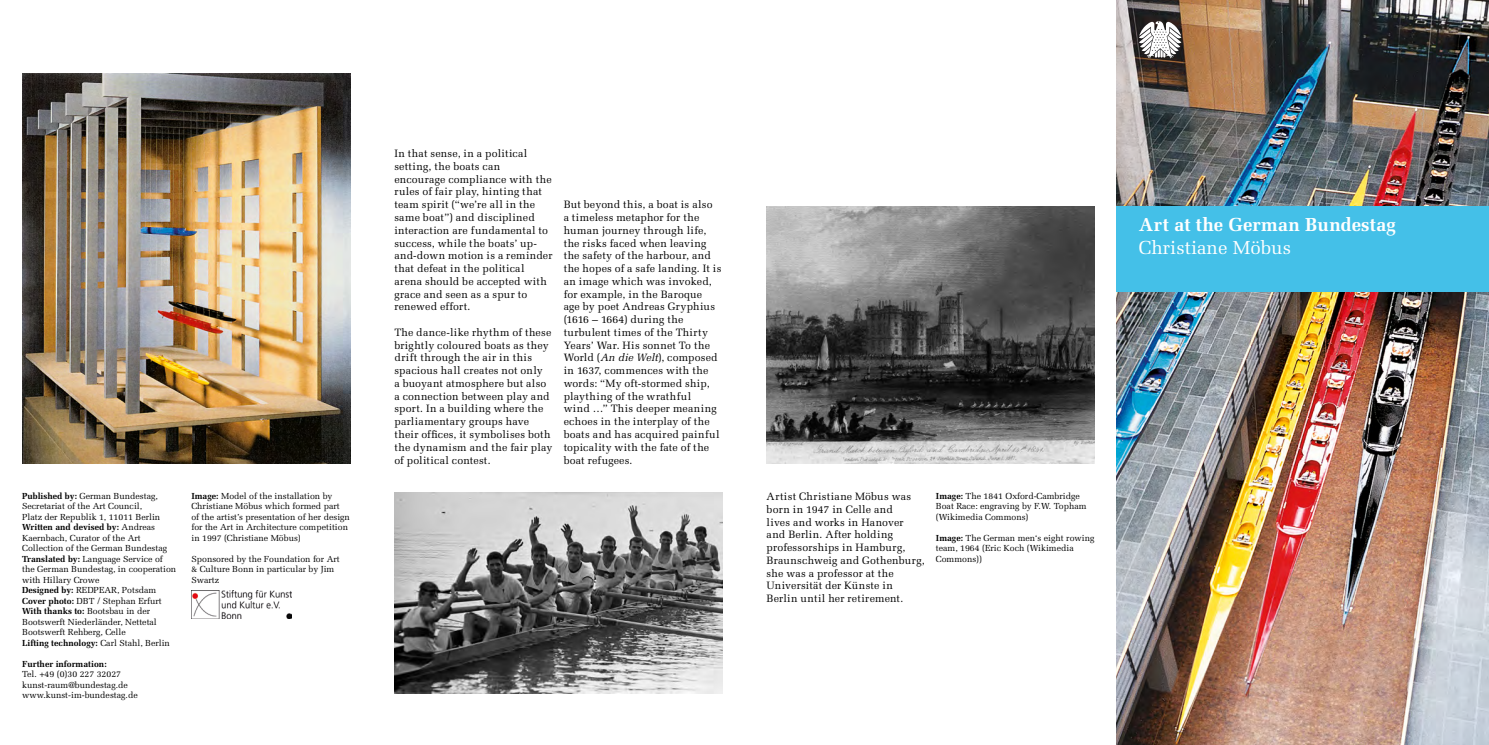
<style>
.page{position:relative;width:1489px;height:745px;background:#fff}
.page>*{position:absolute;margin:0;border:0;box-sizing:border-box;transform-origin:0 0}
.t1{font:700 18.75px "Melior LT Pro";letter-spacing:.005em;color:#fff}
.t2{font:18.75px "Melior LT Pro";color:#fff}
.t3{font:10.62px/12.8px "Melior LT Pro";letter-spacing:.015em;color:#000}
.Bildlegende{font:8.75px/10.5px "Melior LT Pro";color:#000}
.Bildlegende-2{font:700 8.75px "Melior LT Pro";color:#000}
.s1{font-weight:700}
.s2{font-weight:400}
.s3{font-style:italic}
</style>
<div class="page">
<img style="left:1116px;top:0;width:372px;height:744px">
<img style="left:766px;top:206px;width:328px;height:257px">
<img style="left:394px;top:492px;width:328px;height:200px">
<img style="left:22px;top:73px;width:328px;height:390px">
<div style="left:1116px;top:207px;width:372px;height:85px;background:#44c0e8"></div>
<img style="left:191px;top:590px;width:100px;height:28px">
<svg style="left:1138px;top:21px;width:43px;height:37px"></svg>
<p class="Bildlegende" style="left:22px;top:490px;width:137px"><span class="s1">Published by:</span> German Bundestag,</p>
<p class="Bildlegende" style="left:22px;top:500px;width:122px">Secretariat of the Art Council,</p>
<p class="Bildlegende" style="left:22px;top:511px;width:140px">Platz der Republik 1, 11011 Berlin</p>
<p class="Bildlegende" style="left:22px;top:521px;width:146px"><span class="s1">Written and devised by:</span> Andreas<br>Kaernbach, Curator of the Art<br>Collection of the German Bundestag</p>
<p class="Bildlegende" style="left:22px;top:553px;width:156px"><span class="s1">Translated by:</span> Language Service of the German Bundestag, in cooperation with Hillary Crowe</p>
<p class="Bildlegende" style="left:22px;top:584px;width:136px"><span class="s1">Designed by:</span> REDPEAR, Potsdam</p>
<p class="Bildlegende" style="left:22px;top:595px;width:141px"><span class="s1">Cover photo:</span> DBT / Stephan Erfurt</p>
<p class="Bildlegende" style="left:22px;top:605px;width:136px"><span class="s1">With thanks to:</span> Bootsbau in der<br>Bootswerft Niederländer, Nettetal</p>
<p class="Bildlegende" style="left:22px;top:626px;width:105px">Bootswerft Rehberg, Celle</p>
<p class="Bildlegende-2" style="left:22px;top:637px;width:149px">Lifting technology: <span class="s2">Carl Stahl, Berlin</span></p>
<p class="Bildlegende-2" style="left:22px;top:658px;width:86px">Further information:</p>
<p class="Bildlegende" style="left:22px;top:668px;width:100px">Tel. +49 (0)30 227 32027</p>
<p class="Bildlegende" style="left:22px;top:679px;width:107px">kunst-raum@bundestag.de</p>
<p class="Bildlegende" style="left:22px;top:689px;width:117px">www.kunst-im-bundestag.de</p>
<p class="Bildlegende" style="left:191px;top:490px;width:142px"><span class="s1">Image:</span> Model of the installation by</p>
<p class="Bildlegende" style="left:191px;top:500px;width:150px">Christiane Möbus which formed part</p>
<p class="Bildlegende" style="left:191px;top:511px;width:160px">of the artist’s presentation of her design</p>
<p class="Bildlegende" style="left:191px;top:521px;width:158px">for the Art in Architecture competition</p>
<p class="Bildlegende" style="left:191px;top:532px;width:111px">in 1997 (Christiane Möbus)</p>
<p class="Bildlegende" style="left:191px;top:553px;width:150px">Sponsored by the Foundation for Art</p>
<p class="Bildlegende" style="left:191px;top:563px;width:144px">&amp; Culture Bonn in particular by Jim</p>
<p class="Bildlegende" style="left:191px;top:574px;width:29px">Swartz</p>
<h1 class="t3" style="left:394px;top:147px;width:160px">In that sense, in a political setting, the boats can encourage compliance with the rules of fair play, hinting that team spirit (“we’re all in the same boat”) and disciplined interaction are fundamental to success, while the boats’ up&shy;and-down motion is a reminder that defeat in the political arena should be accepted with grace and seen as a spur to renewed effort.</h1>
<h1 class="t3" style="left:394px;top:325px;width:159px">The dance-like rhythm of these brightly coloured boats as they drift through the air in this spacious hall creates not only<br>a buoyant atmosphere but also a connection between play and sport. In a building where the parliamentary groups have their offices, it symbolises both the dynamism and the fair play of political contest.</h1>
<h1 class="t3" style="left:563px;top:198px;width:159px">But beyond this, a boat is also<br>a timeless metaphor for the human journey through life, the risks faced when leaving the safety of the harbour, and the hopes of a safe landing. It is an image which was invoked, for example, in the Baroque<br>age by poet Andreas Gryphius (1616 – 1664) during the turbulent times of the Thirty<br>Years’ War. His sonnet To the<br>World (<span class="s3">An die Welt</span>), composed in 1637, commences with the words: “My oft-stormed ship, plaything of the wrathful<br>wind …” This deeper meaning echoes in the interplay of the boats and has acquired painful topicality with the fate of the boat refugees.</h1>
<h1 class="t1" style="left:1138px;top:213px;width:258px">Art at the German Bundestag</h1>
<h1 class="t2" style="left:1138px;top:236px;width:154px">Christiane Möbus</h1>
<h1 class="t3" style="left:766px;top:489px;width:160px">Artist Christiane Möbus was born in 1947 in Celle and<br>lives and works in Hanover and Berlin. After holding professorships in Hamburg,<br>Braunschweig and Gothenburg, she was a professor at the<br>Universität der Künste in<br>Berlin until her retirement.</h1>
<p class="Bildlegende" style="left:935px;top:490px;width:152px"><span class="s1">Image:</span> The 1841 Oxford-Cambridge<br>Boat Race: engraving by F.W. Topham (Wikimedia Commons)</p>
<p class="Bildlegende" style="left:935px;top:532px;width:160px"><span class="s1">Image:</span> The German men‘s eight rowing team, 1964 (Eric Koch (Wikimedia<br>Commons))</p>
</div>
